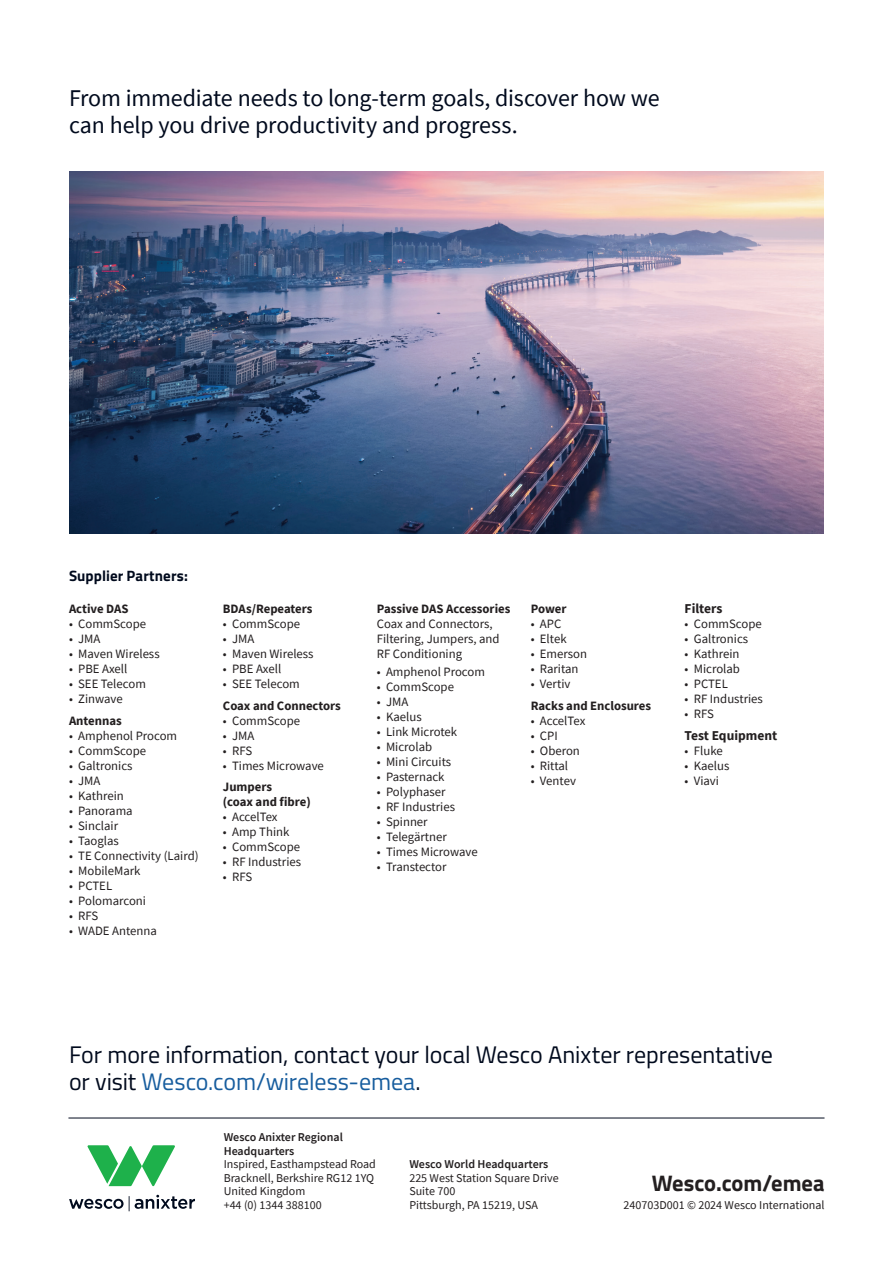
<style>
.page{position:relative;width:893px;height:1263px;background:#fff}
.page>*{position:absolute;margin:0;border:0;box-sizing:border-box;transform-origin:0 0}
.Call_to_Action_-_Titillium_Regular_16_18{font:24px/27px "Titillium Web";letter-spacing:-.005em;color:#000a1d}
.Subtitle_-_Source_Sans_Pro_Regular_16_18{font:24px/27px "Source Sans Pro";letter-spacing:-.005em;color:#000a1d}
.URL_-_Titillium_15_17{font:700 22.5px "Titillium Web";color:#231f20}
.Body_Heading_1___Titillium_Bold_10_12{font:700 15px "Titillium Web";letter-spacing:.005em;color:#000a1d}
.Supplier_Bullets_Subtitle_-_Source_Sans_{font:700 13.5px "Source Sans Pro";color:#231f20}
.Supplier_Bullets_Subtitle_-_Source_Sans_-2{font:12.75px/15px "Source Sans Pro";color:#231f20}
.Supplier_Bullets_Subtitle_-_Source_Sans_-3{font:700 12.75px/15px "Source Sans Pro";color:#231f20}
.Copyright___Source_Sans_8_12{font:12px/13.5px "Source Sans Pro";color:#231f20}
.t1{font:600 12px/13.5px "Source Sans Pro";color:#231f20}
.s1{color:#175d9e}
</style>
<div class="page">
<hr style="left:68px;top:1118px;width:756px;height:1px;background:#000a1d">
<svg style="left:87px;top:1145px;width:88px;height:41px"></svg>
<svg style="left:69px;top:1195px;width:126px;height:16px"></svg>
<img style="left:69px;top:172px;width:755px;height:362px">
<p class="Subtitle_-_Source_Sans_Pro_Regular_16_18" style="left:69px;top:84px;width:592px">From immediate needs to long-term goals, discover how we can help you drive productivity and progress.</p>
<p class="Body_Heading_1___Titillium_Bold_10_12" style="left:69px;top:564px;width:120px">Supplier Partners:</p>
<p class="Supplier_Bullets_Subtitle_-_Source_Sans_-3" style="left:69px;top:601px;width:61px">Active DAS</p>
<p class="Supplier_Bullets_Subtitle_-_Source_Sans_-2" style="left:69px;top:616px;width:79px">• CommScope</p>
<p class="Supplier_Bullets_Subtitle_-_Source_Sans_-2" style="left:69px;top:631px;width:33px">• JMA</p>
<p class="Supplier_Bullets_Subtitle_-_Source_Sans_-2" style="left:69px;top:646px;width:92px">• Maven Wireless</p>
<p class="Supplier_Bullets_Subtitle_-_Source_Sans_-2" style="left:69px;top:661px;width:60px">• PBE Axell</p>
<p class="Supplier_Bullets_Subtitle_-_Source_Sans_-2" style="left:69px;top:676px;width:78px">• SEE Telecom</p>
<p class="Supplier_Bullets_Subtitle_-_Source_Sans_-2" style="left:69px;top:691px;width:55px">• Zinwave</p>
<p class="Supplier_Bullets_Subtitle_-_Source_Sans_-3" style="left:69px;top:713px;width:54px">Antennas</p>
<p class="Supplier_Bullets_Subtitle_-_Source_Sans_-2" style="left:69px;top:728px;width:110px">• Amphenol Procom</p>
<p class="Supplier_Bullets_Subtitle_-_Source_Sans_-2" style="left:69px;top:743px;width:79px">• CommScope</p>
<p class="Supplier_Bullets_Subtitle_-_Source_Sans_-2" style="left:69px;top:758px;width:65px">• Galtronics</p>
<p class="Supplier_Bullets_Subtitle_-_Source_Sans_-2" style="left:69px;top:773px;width:33px">• JMA</p>
<p class="Supplier_Bullets_Subtitle_-_Source_Sans_-2" style="left:69px;top:788px;width:56px">• Kathrein</p>
<p class="Supplier_Bullets_Subtitle_-_Source_Sans_-2" style="left:69px;top:803px;width:65px">• Panorama</p>
<p class="Supplier_Bullets_Subtitle_-_Source_Sans_-2" style="left:69px;top:818px;width:51px">• Sinclair</p>
<p class="Supplier_Bullets_Subtitle_-_Source_Sans_-2" style="left:69px;top:833px;width:51px">• Taoglas</p>
<p class="Supplier_Bullets_Subtitle_-_Source_Sans_-2" style="left:69px;top:848px;width:131px">• TE Connectivity (Laird)</p>
<p class="Supplier_Bullets_Subtitle_-_Source_Sans_-2" style="left:69px;top:863px;width:73px">• MobileMark</p>
<p class="Supplier_Bullets_Subtitle_-_Source_Sans_-2" style="left:69px;top:878px;width:45px">• PCTEL</p>
<p class="Supplier_Bullets_Subtitle_-_Source_Sans_-2" style="left:69px;top:893px;width:79px">• Polomarconi</p>
<p class="Supplier_Bullets_Subtitle_-_Source_Sans_-2" style="left:69px;top:908px;width:31px">• RFS</p>
<p class="Supplier_Bullets_Subtitle_-_Source_Sans_-2" style="left:69px;top:923px;width:89px">• WADE Antenna</p>
<p class="Supplier_Bullets_Subtitle_-_Source_Sans_-3" style="left:223px;top:601px;width:91px">BDAs/Repeaters</p>
<p class="Supplier_Bullets_Subtitle_-_Source_Sans_-2" style="left:223px;top:616px;width:79px">• CommScope</p>
<p class="Supplier_Bullets_Subtitle_-_Source_Sans_-2" style="left:223px;top:631px;width:33px">• JMA</p>
<p class="Supplier_Bullets_Subtitle_-_Source_Sans_-2" style="left:223px;top:646px;width:92px">• Maven Wireless</p>
<p class="Supplier_Bullets_Subtitle_-_Source_Sans_-2" style="left:223px;top:661px;width:60px">• PBE Axell</p>
<p class="Supplier_Bullets_Subtitle_-_Source_Sans_-2" style="left:223px;top:676px;width:78px">• SEE Telecom</p>
<p class="Supplier_Bullets_Subtitle_-_Source_Sans_-3" style="left:223px;top:698px;width:119px">Coax and Connectors</p>
<p class="Supplier_Bullets_Subtitle_-_Source_Sans_-2" style="left:223px;top:713px;width:79px">• CommScope</p>
<p class="Supplier_Bullets_Subtitle_-_Source_Sans_-2" style="left:223px;top:728px;width:33px">• JMA</p>
<p class="Supplier_Bullets_Subtitle_-_Source_Sans_-2" style="left:223px;top:743px;width:31px">• RFS</p>
<p class="Supplier_Bullets_Subtitle_-_Source_Sans_-2" style="left:223px;top:758px;width:102px">• Times Microwave</p>
<p class="Supplier_Bullets_Subtitle_-_Source_Sans_-3" style="left:223px;top:779px;width:89px">Jumpers<br>(coax and fibre)</p>
<p class="Supplier_Bullets_Subtitle_-_Source_Sans_-2" style="left:223px;top:809px;width:56px">• AccelTex</p>
<p class="Supplier_Bullets_Subtitle_-_Source_Sans_-2" style="left:223px;top:824px;width:68px">• Amp Think</p>
<p class="Supplier_Bullets_Subtitle_-_Source_Sans_-2" style="left:223px;top:839px;width:79px">• CommScope</p>
<p class="Supplier_Bullets_Subtitle_-_Source_Sans_-2" style="left:223px;top:854px;width:80px">• RF Industries</p>
<p class="Supplier_Bullets_Subtitle_-_Source_Sans_-2" style="left:223px;top:869px;width:31px">• RFS</p>
<p class="Supplier_Bullets_Subtitle_-_Source_Sans_-3" style="left:377px;top:601px;width:135px">Passive DAS Accessories</p>
<p class="Supplier_Bullets_Subtitle_-_Source_Sans_-2" style="left:377px;top:616px;width:124px">Coax and Connectors,<br>Filtering, Jumpers, and<br>RF Conditioning</p>
<p class="Supplier_Bullets_Subtitle_-_Source_Sans_-2" style="left:377px;top:664px;width:110px">• Amphenol Procom</p>
<p class="Supplier_Bullets_Subtitle_-_Source_Sans_-2" style="left:377px;top:679px;width:79px">• CommScope</p>
<p class="Supplier_Bullets_Subtitle_-_Source_Sans_-2" style="left:377px;top:694px;width:33px">• JMA</p>
<p class="Supplier_Bullets_Subtitle_-_Source_Sans_-2" style="left:377px;top:709px;width:46px">• Kaelus</p>
<p class="Supplier_Bullets_Subtitle_-_Source_Sans_-2" style="left:377px;top:724px;width:82px">• Link Microtek</p>
<p class="Supplier_Bullets_Subtitle_-_Source_Sans_-2" style="left:377px;top:739px;width:57px">• Microlab</p>
<p class="Supplier_Bullets_Subtitle_-_Source_Sans_-2" style="left:377px;top:754px;width:76px">• Mini Circuits</p>
<p class="Supplier_Bullets_Subtitle_-_Source_Sans_-2" style="left:377px;top:769px;width:69px">• Pasternack</p>
<p class="Supplier_Bullets_Subtitle_-_Source_Sans_-2" style="left:377px;top:784px;width:70px">• Polyphaser</p>
<p class="Supplier_Bullets_Subtitle_-_Source_Sans_-2" style="left:377px;top:799px;width:80px">• RF Industries</p>
<p class="Supplier_Bullets_Subtitle_-_Source_Sans_-2" style="left:377px;top:814px;width:52px">• Spinner</p>
<p class="Supplier_Bullets_Subtitle_-_Source_Sans_-2" style="left:377px;top:829px;width:72px">• Telegärtner</p>
<p class="Supplier_Bullets_Subtitle_-_Source_Sans_-2" style="left:377px;top:844px;width:102px">• Times Microwave</p>
<p class="Supplier_Bullets_Subtitle_-_Source_Sans_-2" style="left:377px;top:859px;width:71px">• Transtector</p>
<p class="Supplier_Bullets_Subtitle_-_Source_Sans_-3" style="left:531px;top:601px;width:37px">Power</p>
<p class="Supplier_Bullets_Subtitle_-_Source_Sans_-2" style="left:531px;top:616px;width:32px">• APC</p>
<p class="Supplier_Bullets_Subtitle_-_Source_Sans_-2" style="left:531px;top:631px;width:37px">• Eltek</p>
<p class="Supplier_Bullets_Subtitle_-_Source_Sans_-2" style="left:531px;top:646px;width:58px">• Emerson</p>
<p class="Supplier_Bullets_Subtitle_-_Source_Sans_-2" style="left:531px;top:661px;width:49px">• Raritan</p>
<p class="Supplier_Bullets_Subtitle_-_Source_Sans_-2" style="left:531px;top:676px;width:41px">• Vertiv</p>
<p class="Supplier_Bullets_Subtitle_-_Source_Sans_-3" style="left:531px;top:698px;width:122px">Racks and Enclosures</p>
<p class="Supplier_Bullets_Subtitle_-_Source_Sans_-2" style="left:531px;top:713px;width:56px">• AccelTex</p>
<p class="Supplier_Bullets_Subtitle_-_Source_Sans_-2" style="left:531px;top:728px;width:29px">• CPI</p>
<p class="Supplier_Bullets_Subtitle_-_Source_Sans_-2" style="left:531px;top:743px;width:51px">• Oberon</p>
<p class="Supplier_Bullets_Subtitle_-_Source_Sans_-2" style="left:531px;top:758px;width:39px">• Rittal</p>
<p class="Supplier_Bullets_Subtitle_-_Source_Sans_-2" style="left:531px;top:773px;width:47px">• Ventev</p>
<p class="Supplier_Bullets_Subtitle_-_Source_Sans_" style="left:685px;top:600px;width:39px">Filters</p>
<p class="Supplier_Bullets_Subtitle_-_Source_Sans_-2" style="left:685px;top:616px;width:79px">• CommScope</p>
<p class="Supplier_Bullets_Subtitle_-_Source_Sans_-2" style="left:685px;top:631px;width:65px">• Galtronics</p>
<p class="Supplier_Bullets_Subtitle_-_Source_Sans_-2" style="left:685px;top:646px;width:56px">• Kathrein</p>
<p class="Supplier_Bullets_Subtitle_-_Source_Sans_-2" style="left:685px;top:661px;width:57px">• Microlab</p>
<p class="Supplier_Bullets_Subtitle_-_Source_Sans_-2" style="left:685px;top:676px;width:45px">• PCTEL</p>
<p class="Supplier_Bullets_Subtitle_-_Source_Sans_-2" style="left:685px;top:691px;width:80px">• RF Industries</p>
<p class="Supplier_Bullets_Subtitle_-_Source_Sans_-2" style="left:685px;top:706px;width:31px">• RFS</p>
<p class="Supplier_Bullets_Subtitle_-_Source_Sans_" style="left:685px;top:726px;width:94px">Test Equipment</p>
<p class="Supplier_Bullets_Subtitle_-_Source_Sans_-2" style="left:685px;top:743px;width:40px">• Fluke</p>
<p class="Supplier_Bullets_Subtitle_-_Source_Sans_-2" style="left:685px;top:758px;width:46px">• Kaelus</p>
<p class="Supplier_Bullets_Subtitle_-_Source_Sans_-2" style="left:685px;top:773px;width:36px">• Viavi</p>
<p class="Call_to_Action_-_Titillium_Regular_16_18" style="left:69px;top:1040px;width:705px">For more information, contact your local Wesco Anixter representative or visit <span class="s1">Wesco.com/wireless-emea</span>.</p>
<p class="t1" style="left:224px;top:1130px;width:121px">Wesco Anixter Regional<br>Headquarters</p>
<p class="Copyright___Source_Sans_8_12" style="left:224px;top:1157px;width:154px">Inspired, Easthampstead Road<br>Bracknell, Berkshire RG12 1YQ<br>United Kingdom<br>+44 (0) 1344 388100</p>
<p class="t1" style="left:409px;top:1157px;width:140px">Wesco World Headquarters</p>
<p class="Copyright___Source_Sans_8_12" style="left:409px;top:1171px;width:151px">225 West Station Square Drive<br>Suite 700<br>Pittsburgh, PA 15219, USA</p>
<p class="URL_-_Titillium_15_17" style="left:652px;top:1166px;width:174px">Wesco.com/emea</p>
<p class="Copyright___Source_Sans_8_12" style="left:624px;top:1198px;width:202px">240703D001 © 2024 Wesco International</p>
</div>
